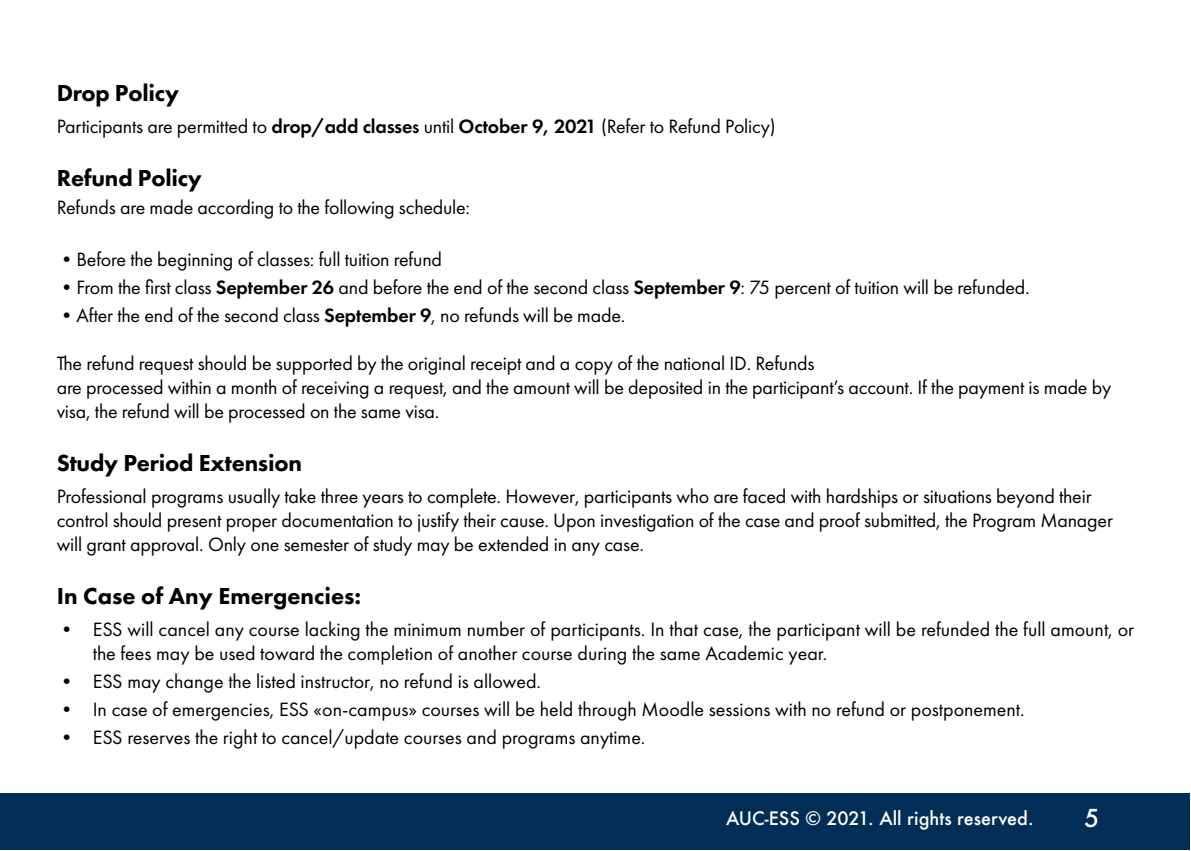
<style>
.page{position:relative;width:1191px;height:851px;background:#fff}
.page>*{position:absolute;margin:0;border:0;box-sizing:border-box;transform-origin:0 0}
.t1{font:800 24px "Futura PT";letter-spacing:-.01em;color:#000}
.t2{font:500 24px "Futura";color:#fff}
.t3{font:20px/24px "Futura PT";letter-spacing:-.01em;color:#000}
.t4{font:500 18px "Futura";color:#fff}
.s1{font-weight:600}
.s2{font-weight:500}
</style>
<div class="page">
<div style="left:0;top:793px;width:1190px;height:56px;background:#002e57"></div>
<p class="t1" style="left:57px;top:78px;width:124px">Drop Policy</p>
<p class="t3" style="left:57px;top:114px;width:720px">Participants are permitted to <span class="s1">drop/add classe</span><span class="s2">s</span> until <span class="s1">October 9, 2021</span> (Refer to Refund Policy)</p>
<p class="t1" style="left:57px;top:163px;width:147px">Refund Policy</p>
<p class="t3" style="left:57px;top:195px;width:415px">Refunds are made according to the following schedule:</p>
<p class="t3" style="left:57px;top:247px;width:387px">•Before the beginning of classes: full tuition refund</p>
<p class="t3" style="left:57px;top:275px;width:974px">•From the first class <span class="s1">September 26</span> and before the end of the second class <span class="s1">September 9</span>: 75 percent of tuition will be refunded.</p>
<p class="t3" style="left:57px;top:303px;width:570px">•After the end of the second class <span class="s1">September 9</span>, no refunds will be made.</p>
<p class="t3" style="left:57px;top:351px;width:1056px">The refund request should be supported by the original receipt and a copy of the national ID. Refunds<br>are processed within a month of receiving a request, and the amount will be deposited in the participant’s account. If the payment is made by visa, the refund will be processed on the same visa.</p>
<p class="t1" style="left:57px;top:447px;width:247px">Study Period Extension</p>
<p class="t3" style="left:57px;top:484px;width:1057px">Professional programs usually take three years to complete. However, participants who are faced with hardships or situations beyond their control should present proper documentation to justify their cause. Upon investigation of the case and proof submitted, the Program Manager will grant approval. Only one semester of study may be extended in any case.</p>
<p class="t1" style="left:57px;top:580px;width:306px">In Case of Any Emergencies:</p>
<p class="t3" style="left:93px;top:616px;width:1043px;text-indent:-36px">• ESS will cancel any course lacking the minimum number of participants. In that case, the participant will be refunded the full amount, or the fees may be used toward the completion of another course during the same Academic year.</p>
<p class="t3" style="left:57px;top:668px;width:486px">• ESS may change the listed instructor, no refund is allowed.</p>
<p class="t3" style="left:57px;top:696px;width:969px">• In case of emergencies, ESS «on-campus» courses will be held through Moodle sessions with no refund or postponement.</p>
<p class="t3" style="left:57px;top:724px;width:590px">• ESS reserves the right to cancel/update courses and programs anytime.</p>
<p class="t4" style="left:726px;top:805px;width:309px">AUC-ESS © 2021. All rights reserved.</p>
<p class="t2" style="left:1084px;top:801px;width:16px">5</p>
</div>
